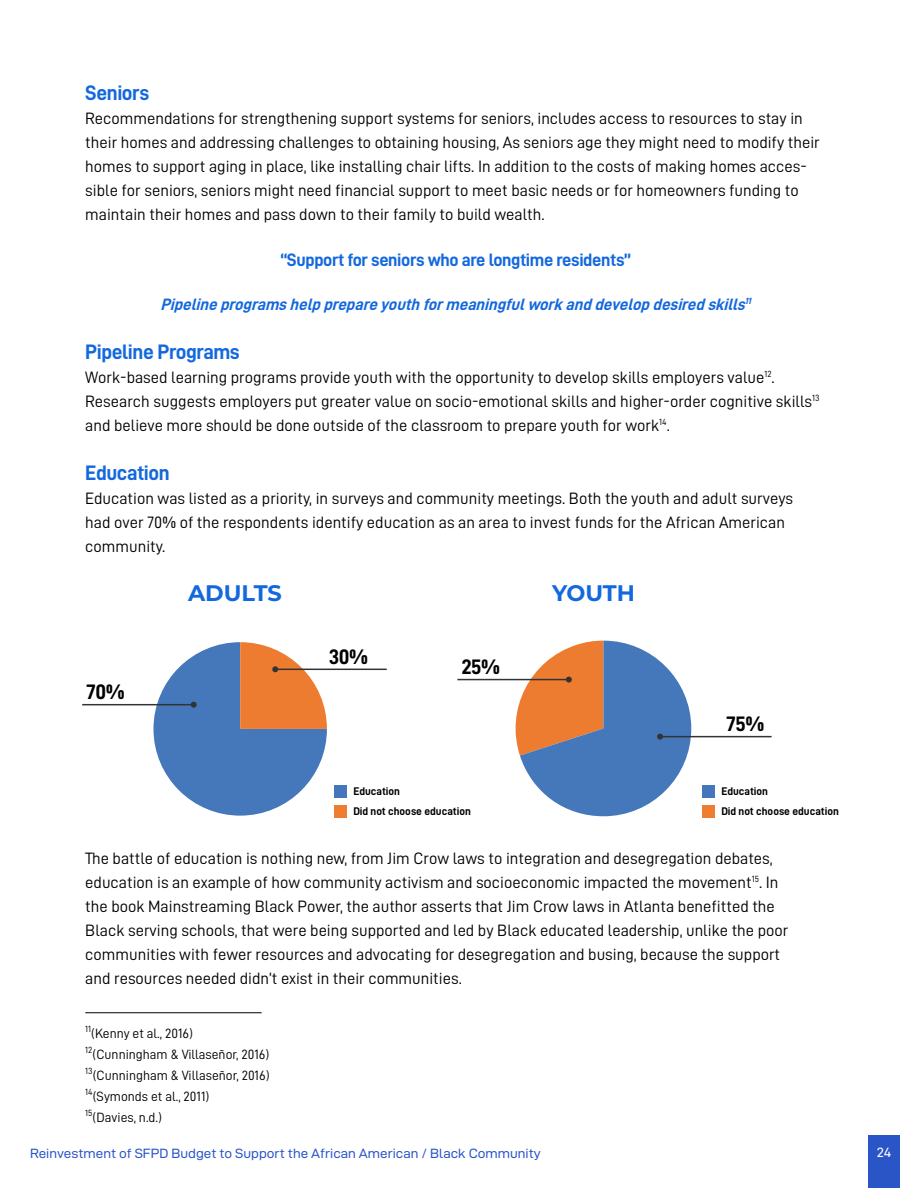
<style>
.page{position:relative;width:918px;height:1188px;background:#fff}
.page>*{position:absolute;margin:0;border:0;box-sizing:border-box;transform-origin:0 0}
.t1{font:700 22.5px "Montserrat";color:#1368dd}
.t2{font:21px "D DIN Bold";letter-spacing:-.02em;color:#1368dd}
.t3{font:21px "D DIN Bold";letter-spacing:-.02em;color:#000}
.t4{font:18px "D DIN Bold";letter-spacing:-.02em;color:#1368dd}
.t5{font:16.5px/24px "D DIN";color:#000}
.t6{font:italic 16.5px "D DIN Bold";color:#1368dd}
.t7{font:13.5px/21px "D DIN";color:#000}
.t8{font:13.5px "D DIN Exp";color:#2955c7}
.t9{font:13.5px "D DIN Exp";color:#fff}
.t10{font:11.1px/19.8px "D DIN Bold";color:#000}
</style>
<div class="page">
<div style="left:868px;top:1136px;width:32px;height:52px;background:#2955c7"></div>
<hr style="left:85px;top:1012px;width:177px;height:1px;background:#000">
<svg style="left:356px;top:668px;width:9px;height:3px"></svg>
<hr style="left:82px;top:704px;width:112px;height:1px;background:#333334">
<hr style="left:275px;top:669px;width:112px;height:1px;background:#333334">
<svg style="left:153px;top:642px;width:174px;height:174px"></svg>
<div style="left:334px;top:805px;width:13px;height:13px;background:#ee7d31"></div>
<div style="left:334px;top:785px;width:13px;height:13px;background:#4476bb"></div>
<hr style="left:457px;top:679px;width:112px;height:1px;background:#333334">
<hr style="left:660px;top:736px;width:112px;height:1px;background:#333334">
<svg style="left:505px;top:641px;width:186px;height:175px"></svg>
<div style="left:702px;top:805px;width:13px;height:13px;background:#ee7d31"></div>
<div style="left:702px;top:785px;width:13px;height:13px;background:#4476bb"></div>
<p class="t2" style="left:85px;top:81px;width:66px">Seniors</p>
<p class="t5" style="left:85px;top:106px;width:736px">Recommendations for strengthening support systems for seniors, includes access to resources to stay in their homes and addressing challenges to obtaining housing, As seniors age they might need to modify their homes to support aging in place, like installing chair lifts. In addition to the costs of making homes acces&shy;sible for seniors, seniors might need financial support to meet basic needs or for homeowners funding to maintain their homes and pass down to their family to build wealth.</p>
<p class="t4" style="left:280px;top:250px;width:352px">“Support for seniors who are longtime residents”</p>
<p class="t6" style="left:160px;top:295px;width:594px">Pipeline programshelp prepare youth formeaningfulwork and develop desired skills<sup>11</sup></p>
<p class="t2" style="left:85px;top:340px;width:156px">Pipeline Programs</p>
<p class="t5" style="left:85px;top:365px;width:736px">Work-based learning programs provide youth with the opportunity to develop skills employers value<sup>12</sup>.<br>Research suggests employers put greater value on socio-emotional skills and higher-order cognitive skills<sup>13 </sup>and believe more should be done outside of the classroom to prepare youth for work<sup>14</sup>.</p>
<p class="t2" style="left:85px;top:461px;width:86px">Education</p>
<p class="t5" style="left:85px;top:486px;width:709px">Education was listed as a priority, in surveys and community meetings. Both the youth and adult surveys had over 70% of the respondents identify education as an area to invest funds for the African American community.</p>
<p class="t3" style="left:86px;top:680px;width:40px">70%</p>
<h1 class="t1" style="left:188px;top:576px;width:95px">ADULTS</h1>
<p class="t3" style="left:329px;top:645px;width:41px">30%</p>
<p class="t3" style="left:461px;top:655px;width:40px">25%</p>
<p class="t10" style="left:353px;top:781px;width:119px">Education<br>Did not choose education</p>
<h1 class="t1" style="left:552px;top:576px;width:85px">YOUTH</h1>
<p class="t3" style="left:726px;top:712px;width:40px">75%</p>
<p class="t10" style="left:721px;top:781px;width:119px">Education<br>Did not choose education</p>
<p class="t5" style="left:85px;top:846px;width:705px">The battle of education is nothing new, from Jim Crow laws to integration and desegregation debates, education is an example of how community activism and socioeconomic impacted the movement<sup>15</sup>. In the book Mainstreaming Black Power, the author asserts that Jim Crow laws in Atlanta benefitted the Black serving schools, that were being supported and led by Black educated leadership, unlike the poor communities with fewer resources and advocating for desegregation and busing, because the support and resources needed didn’t exist in their communities.</p>
<p class="t7" style="left:85px;top:1023px;width:186px"><sup>11</sup>(Kenny et al., 2016)<br><sup>12</sup>(Cunningham &amp; Villaseñor, 2016)<br><sup>13</sup>(Cunningham &amp; Villaseñor, 2016)<br><sup>14</sup>(Symonds et al., 2011)<br><sup>15</sup>(Davies, n.d.)</p>
<p class="t8" style="left:30px;top:1146px;width:512px">Reinvestment of SFPD Budget to Support the African American / Black Community</p>
<p class="t9" style="left:877px;top:1145px;width:16px">24</p>
</div>
